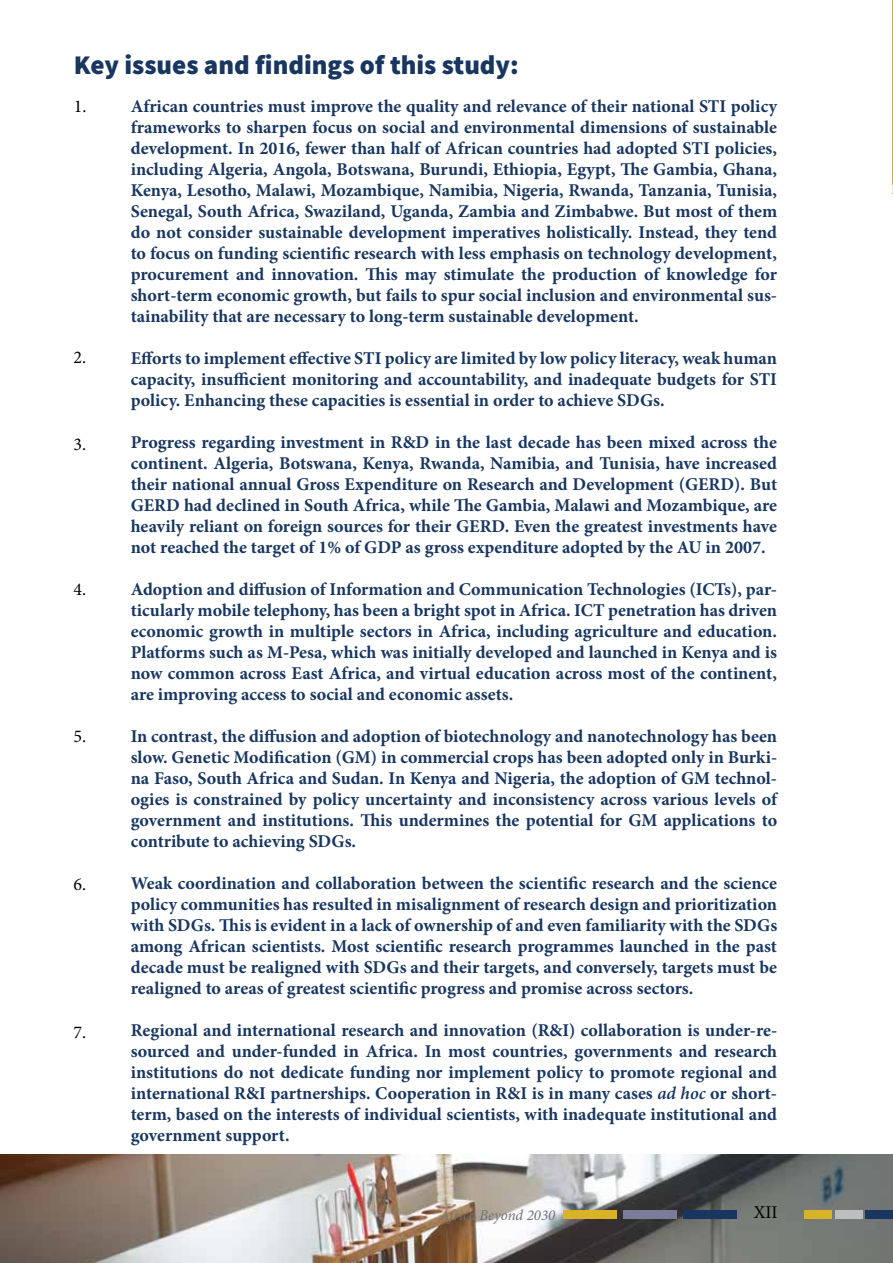
<style>
.page{position:relative;width:893px;height:1263px;background:#fff}
.page>*{position:absolute;margin:0;border:0;box-sizing:border-box;transform-origin:0 0}
.t1{font:900 27px "Source Sans Pro";color:#183660}
.t2{font:700 18px/21px "Minion Pro";color:#183660;text-align:justify}
.t3{font:18px "Minion Pro";color:#000}
.t4{font:italic 15px "Minion Pro";color:#717275}
.s1{font-weight:600;font-style:italic}
</style>
<div class="page">
<div style="left:656px;top:185px;width:237px;height:8px;background:#f6eccf"></div>
<div style="left:1px;top:1px;width:891px;height:313px;background:#fff"></div>
<img style="left:1px;top:1154px;width:892px;height:109px">
<div style="left:563px;top:1210px;width:53px;height:9px;background:#dab228"></div>
<div style="left:623px;top:1210px;width:53px;height:9px;background:#7b7c99"></div>
<div style="left:683px;top:1210px;width:53px;height:9px;background:#183660"></div>
<div style="left:804px;top:1210px;width:27px;height:9px;background:#dab228"></div>
<div style="left:835px;top:1210px;width:27px;height:9px;background:#bcbec0"></div>
<div style="left:866px;top:1210px;width:27px;height:9px;background:#183660"></div>
<h1 class="t1" style="left:74px;top:47px;width:446px">Key issues and findings of this study:</h1>
<p class="t3" style="left:74px;top:94px;width:14px">1.</p>
<p class="t2" style="left:131px;top:95px;width:648px">African countries must improve the quality and relevance of their national STI policy frameworks to sharpen focus on social and environmental dimensions of sustainable development. In 2016, fewer than half of African countries had adopted STI policies, including Algeria, Angola, Botswana, Burundi, Ethiopia, Egypt, The Gambia, Ghana, Kenya, Lesotho, Malawi, Mozambique, Namibia, Nigeria, Rwanda, Tanzania, Tunisia, Senegal, South Africa, Swaziland, Uganda, Zambia and Zimbabwe. But most of them do not consider sustainable development imperatives holistically. Instead, they tend to focus on funding scientific research with less emphasis on technology development, procurement and innovation. This may stimulate the production of knowledge for short-term economic growth, but fails to spur social inclusion and environmental sus&shy;tainability that are necessary to long-term sustainable development.</p>
<p class="t2" style="left:131px;top:348px;width:648px">Efforts to implement effective STI policy are limited by low policy literacy, weak human capacity, insufficient monitoring and accountability, and inadequate budgets for STI policy. Enhancing these capacities is essential in order to achieve SDGs.</p>
<p class="t2" style="left:131px;top:432px;width:648px">Progress regarding investment in R&amp;D in the last decade has been mixed across the continent. Algeria, Botswana, Kenya, Rwanda, Namibia, and Tunisia, have increased their national annual Gross Expenditure on Research and Development (GERD). But GERD had declined in South Africa, while The Gambia, Malawi and Mozambique, are heavily reliant on foreign sources for their GERD. Even the greatest investments have not reached the target of 1% of GDP as gross expenditure adopted by the AU in 2007.</p>
<p class="t2" style="left:131px;top:579px;width:648px">Adoption and diffusion of Information and Communication Technologies (ICTs), par&shy;ticularly mobile telephony, has been a bright spot in Africa. ICT penetration has driven economic growth in multiple sectors in Africa, including agriculture and education.<br>Platforms such as M-Pesa, which was initially developed and launched in Kenya and is now common across East Africa, and virtual education across most of the continent, are improving access to social and economic assets.</p>
<p class="t2" style="left:131px;top:726px;width:648px">In contrast, the diffusion and adoption of biotechnology and nanotechnology has been slow. Genetic Modification (GM) in commercial crops has been adopted only in Burki&shy;na Faso, South Africa and Sudan. In Kenya and Nigeria, the adoption of GM technol&shy;ogies is constrained by policy uncertainty and inconsistency across various levels of government and institutions. This undermines the potential for GM applications to contribute to achieving SDGs.</p>
<p class="t2" style="left:131px;top:873px;width:648px">Weak coordination and collaboration between the scientific research and the science policy communities has resulted in misalignment of research design and prioritization with SDGs. This is evident in a lack of ownership of and even familiarity with the SDGs among African scientists. Most scientific research programmes launched in the past decade must be realigned with SDGs and their targets, and conversely, targets must be realigned to areas of greatest scientific progress and promise across sectors.</p>
<p class="t2" style="left:131px;top:1020px;width:648px">Regional and international research and innovation (R&amp;I) collaboration is under-re&shy;sourced and under-funded in Africa. In most countries, governments and research institutions do not dedicate funding nor implement policy to promote regional and international R&amp;I partnerships. Cooperation in R&amp;I is in many cases <span class="s1">ad hoc</span> or short&shy;term, based on the interests of individual scientists, with inadequate institutional and government support.</p>
<p class="t3" style="left:74px;top:346px;width:14px">2.</p>
<p class="t3" style="left:74px;top:432px;width:14px">3.</p>
<p class="t3" style="left:74px;top:577px;width:14px">4.</p>
<p class="t3" style="left:74px;top:724px;width:14px">5.</p>
<p class="t3" style="left:74px;top:872px;width:14px">6.</p>
<p class="t3" style="left:74px;top:1020px;width:14px">7.</p>
<p class="t4" style="left:433px;top:1202px;width:117px">Africa Beyond 2030</p>
<p class="t4" style="left:440px;top:1204px;width:117px">Africa Beyond 2030</p>
<p class="t3" style="left:754px;top:1200px;width:26px">XII</p>
</div>
